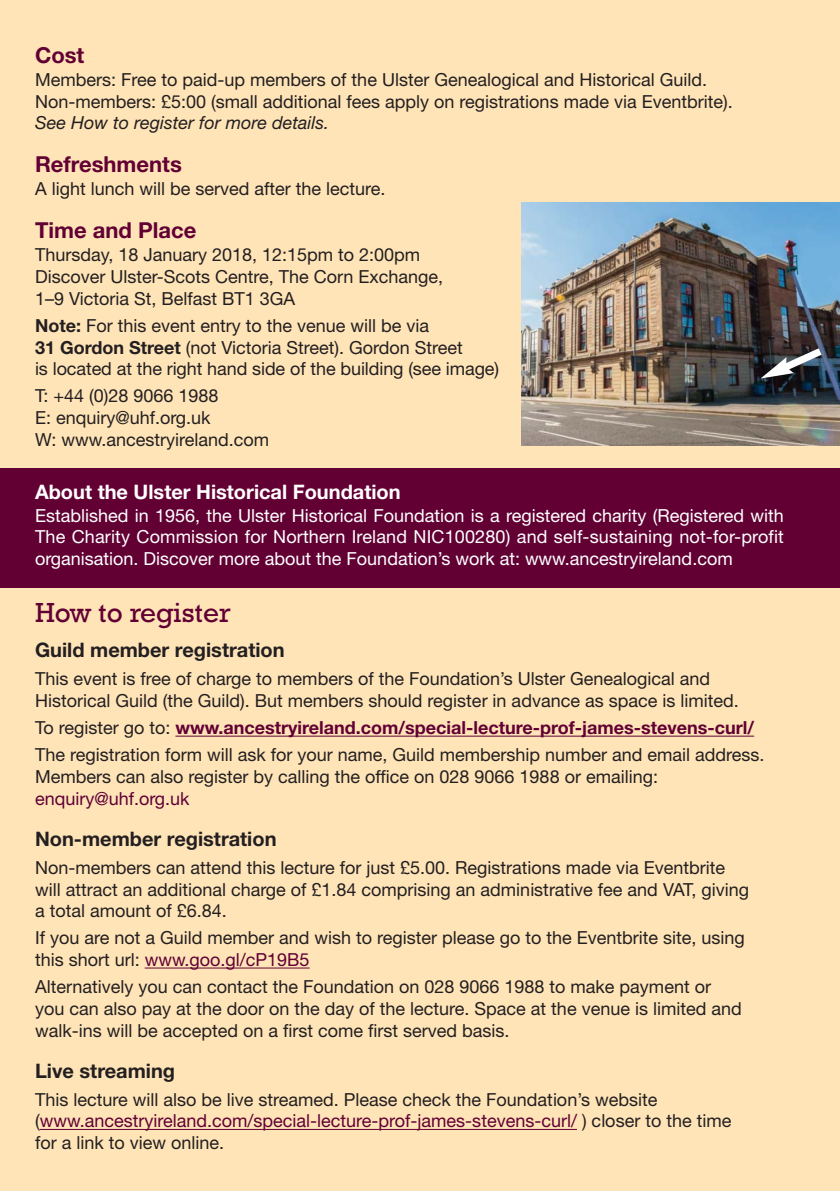
<style>
.page{position:relative;width:840px;height:1191px;background:#fff}
.page>*{position:absolute;margin:0;border:0;box-sizing:border-box;transform-origin:0 0}
.t1{font:28px "Rockwell";color:#620034}
.t2{font:700 22px "Helvetica Neue";color:#620034}
.t3{font:700 20px "Helvetica Neue";color:#231f20}
.t4{font:700 20px "Helvetica Neue";color:#fff}
.t5{font:18px/21.6px "Helvetica Neue";color:#231f20}
.t6{font:18px/21.6px "Helvetica Neue";color:#fff;text-align:justify}
.t7{font:italic 18px "Helvetica Neue";color:#231f20}
.t8{font:18px "Helvetica Neue";color:#620034}
.s1{font-weight:700}
.s2{font-weight:700;color:#620034}
.s3{color:#620034}
</style>
<div class="page">
<div style="left:0;top:0;width:839px;height:1191px;background:#ffe4b8"></div>
<hr style="left:175px;top:735px;width:578px;height:1px;background:#620034">
<hr style="left:145px;top:967px;width:164px;height:1px;background:#620034">
<hr style="left:40px;top:1129px;width:536px;height:1px;background:#620034">
<div style="left:0;top:468px;width:839px;height:120px;background:#620034"></div>
<img style="left:521px;top:202px;width:318px;height:243px">
<svg style="left:760px;top:342px;width:69px;height:36px;background:#575960"></svg>
<p class="t2" style="left:35px;top:47px;width:51px">Cost</p>
<p class="t5" style="left:35px;top:71px;width:698px">Members: Free to paid-up members of the Ulster Genealogical and Historical Guild.<br>Non-members: £5:00 (small additional fees apply on registrations made via Eventbrite).</p>
<p class="t7" style="left:35px;top:116px;width:295px">See How to register for more details.</p>
<p class="t2" style="left:35px;top:156px;width:148px">Refreshments</p>
<p class="t5" style="left:35px;top:180px;width:352px">A light lunch will be served after the lecture.</p>
<p class="t2" style="left:35px;top:222px;width:163px">Time and Place</p>
<p class="t5" style="left:35px;top:246px;width:409px">Thursday, 18 January 2018, 12:15pm to 2:00pm<br>Discover Ulster-Scots Centre, The Corn Exchange,<br>1–9 Victoria St, Belfast BT1 3GA</p>
<p class="t5" style="left:35px;top:316px;width:465px"><span class="s1">Note:</span> For this event entry to the venue will be via<br><span class="s1">31 Gordon Street</span> (not Victoria Street). Gordon Street<br>is located at the right hand side of the building (see image)</p>
<p class="t5" style="left:35px;top:387px;width:235px">T: +44 (0)28 9066 1988<br>E: enquiry@uhf.org.uk<br>W: www.ancestryireland.com</p>
<p class="t4" style="left:35px;top:485px;width:367px">About the Ulster Historical Foundation</p>
<p class="t6" style="left:35px;top:506px;width:750px">Established in 1956, the Ulster Historical Foundation is a registered charity (Registered with The Charity Commission for Northern Ireland NIC100280) and self-sustaining not-for-profit organisation. Discover more about the Foundation’s work at: www.ancestryireland.com</p>
<h1 class="t1" style="left:35px;top:602px;width:197px">How to register</h1>
<p class="t3" style="left:35px;top:642px;width:251px">Guild member registration</p>
<p class="t5" style="left:35px;top:670px;width:704px">This event is free of charge to members of the Foundation’s Ulster Genealogical and<br>Historical Guild (the Guild). But members should register in advance as space is limited.</p>
<p class="t5" style="left:35px;top:716px;width:730px;line-height:27.2px">To register go to: <span class="s2">www.ancestryireland.com/special-lecture-prof-james-stevens-curl/<br></span>The registration form will ask for your name, Guild membership number and email address.</p>
<p class="t5" style="left:35px;top:767px;width:624px">Members can also register by calling the office on 028 9066 1988 or emailing:</p>
<p class="t8" style="left:35px;top:792px;width:156px">enquiry@uhf.org.uk</p>
<p class="t3" style="left:35px;top:831px;width:243px">Non-member registration</p>
<p class="t5" style="left:35px;top:858px;width:715px">Non-members can attend this lecture for just £5.00. Registrations made via Eventbrite will attract an additional charge of £1.84 comprising an administrative fee and VAT, giving a total amount of £6.84.</p>
<p class="t5" style="left:35px;top:929px;width:710px">If you are not a Guild member and wish to register please go to the Eventbrite site, using this short url: <span class="s3">www.goo.gl/cP19B5</span></p>
<p class="t5" style="left:35px;top:978px;width:707px">Alternatively you can contact the Foundation on 028 9066 1988 to make payment or you can also pay at the door on the day of the lecture. Space at the venue is limited and walk-ins will be accepted on a first come first served basis.</p>
<p class="t3" style="left:35px;top:1063px;width:141px">Live streaming</p>
<p class="t5" style="left:35px;top:1090px;width:697px">This lecture will also be live streamed. Please check the Foundation’s website (<span class="s3">www.ancestryireland.com/special-lecture-prof-james-stevens-curl/</span> ) closer to the time for a link to view online.</p>
</div>
